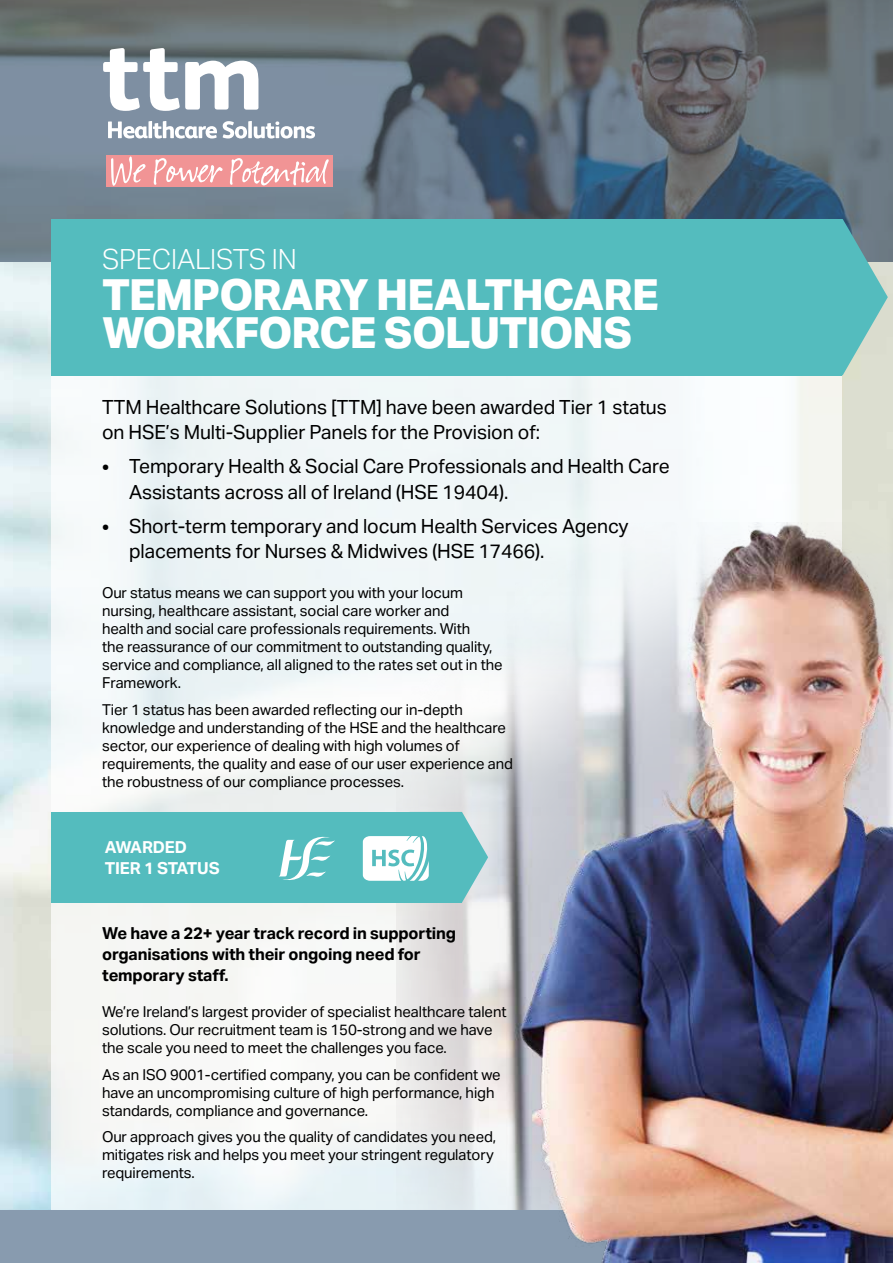
<style>
.page{position:relative;width:893px;height:1263px;background:#fff}
.page>*{position:absolute;margin:0;border:0;box-sizing:border-box;transform-origin:0 0}
.t1{font:800 42.75px/37.5px "Aktiv Grotesk";letter-spacing:-.02em;color:#fff}
.t2{font:300 27.75px "Aktiv Grotesk";letter-spacing:-.01em;color:#fff}
.t3{font:19.5px/25.5px "Aktiv Grotesk";letter-spacing:-.01em;color:#000}
.t4{font:700 16.5px/21px "Aktiv Grotesk";letter-spacing:-.01em;color:#000}
.t5{font:700 16.5px/21px "Aktiv Grotesk";letter-spacing:-.01em;color:#fff}
.t6{font:15px/18px "Aktiv Grotesk";letter-spacing:-.01em;color:#000}
</style>
<div class="page">
<div style="left:51px;top:301px;width:791px;height:917px;background:#f4f7f7"></div>
<img style="left:396px;top:522px;width:497px;height:689px">
<svg style="left:0;top:1211px;width:893px;height:52px;background:#82899e"></svg>
<svg style="left:0;top:0;width:893px;height:261px;background:#64707b"></svg>
<svg style="left:103px;top:48px;width:156px;height:63px"></svg>
<svg style="left:108px;top:121px;width:207px;height:17px"></svg>
<div style="left:106px;top:156px;width:226px;height:31px;background:#f19495"></div>
<svg style="left:111px;top:156px;width:218px;height:30px"></svg>
<div style="left:51px;top:219px;width:791px;height:156px;background:#54bcbe"></div>
<svg style="left:842px;top:219px;width:46px;height:156px;background:#80b8b7"></svg>
<div style="left:51px;top:812px;width:410px;height:90px;background:#54bcbe"></div>
<svg style="left:363px;top:812px;width:125px;height:90px"></svg>
<svg style="left:279px;top:836px;width:56px;height:44px"></svg>
<h2 class="t2" style="left:102px;top:243px;width:196px">SPECIALISTS IN</h2>
<h1 class="t1" style="left:102px;top:277px;width:558px">TEMPORARY HEALTHCARE<br>WORKFORCE SOLUTIONS</h1>
<h3 class="t3" style="left:102px;top:394px;width:566px">TTM Healthcare Solutions [TTM] have been awarded Tier 1 status on HSE’s Multi-Supplier Panels for the Provision of:</h3>
<h3 class="t3" style="left:129px;top:454px;width:542px;text-indent:-27px">• Temporary Health &amp; Social Care Professionals and Health Care<br>Assistants across all of Ireland (HSE 19404).</h3>
<h3 class="t3" style="left:129px;top:513px;width:501px;text-indent:-27px">• Short-term temporary and locum Health Services Agency placements for Nurses &amp; Midwives (HSE 17466).</h3>
<p class="t6" style="left:102px;top:584px;width:402px">Our status means we can support you with your locum nursing, healthcare assistant, social care worker and<br>health and social care professionals requirements. With<br>the reassurance of our commitment to outstanding quality, service and compliance, all aligned to the rates set out in the Framework.</p>
<p class="t6" style="left:102px;top:701px;width:412px">Tier 1 status has been awarded reflecting our in-depth knowledge and understanding of the HSE and the healthcare sector, our experience of dealing with high volumes of requirements, the quality and ease of our user experience and the robustness of our compliance processes.</p>
<p class="t5" style="left:105px;top:836px;width:117px">AWARDED<br>TIER 1 STATUS</p>
<p class="t4" style="left:102px;top:923px;width:355px">We have a 22+ year track record in supporting organisations with their ongoing need for temporary staff.</p>
<p class="t6" style="left:102px;top:1003px;width:406px">We’re Ireland’s largest provider of specialist healthcare talent solutions. Our recruitment team is 150-strong and we have the scale you need to meet the challenges you face.</p>
<p class="t6" style="left:102px;top:1065px;width:400px">As an ISO 9001-certified company, you can be confident we have an uncompromising culture of high performance, high standards, compliance and governance.</p>
<p class="t6" style="left:102px;top:1128px;width:396px">Our approach gives you the quality of candidates you need, mitigates risk and helps you meet your stringent regulatory requirements.</p>
</div>
